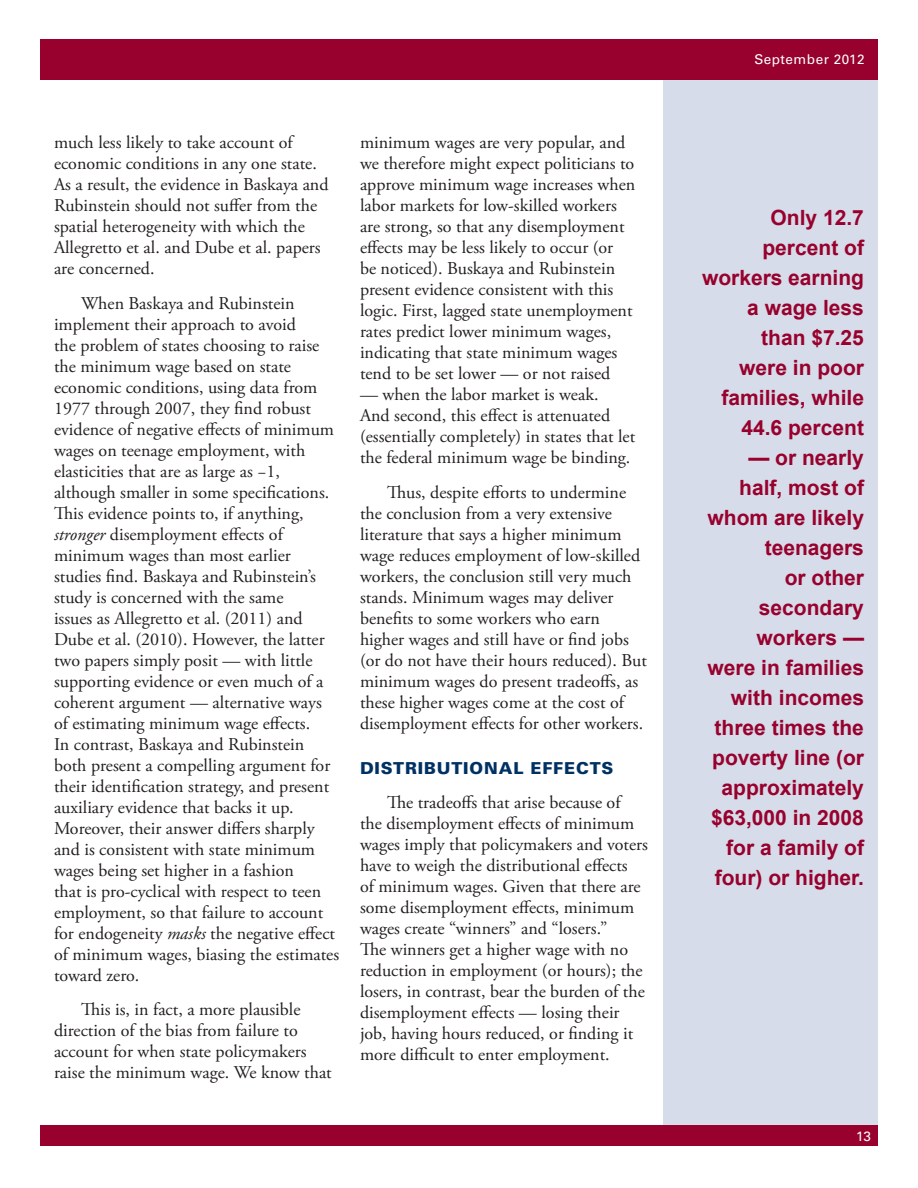
<style>
.page{position:relative;width:918px;height:1188px;background:#fff}
.page>*{position:absolute;margin:0;border:0;box-sizing:border-box;transform-origin:0 0}
.t1{font:700 21px/30px "Arial";color:#98012d;text-align:right}
.t2{font:18px/21px "Adobe Garamond Pro";color:#231f20}
.t3{font:900 16.5px "Univers";letter-spacing:.05em;color:#003163}
.t4{font:13.5px "Univers";letter-spacing:.04em;color:#fff}
.s1{font-style:italic}
</style>
<div class="page">
<div style="left:663px;top:79px;width:215px;height:1047px;background:#d6dce9"></div>
<div style="left:40px;top:39px;width:838px;height:40px;background:#98012d"></div>
<div style="left:40px;top:1126px;width:838px;height:20px;background:#98012d"></div>
<p class="t2" style="left:54px;top:132px;width:276px">much less likely to take account of economic conditions in any one state.<br>As a result, the evidence in Baskaya and Rubinstein should not suffer from the spatial heterogeneity with which the Allegretto et al. and Dube et al. papers are concerned.</p>
<p class="t2" style="left:54px;top:293px;width:287px;text-indent:27px">When Baskaya and Rubinstein implement their approach to avoid<br>the problem of states choosing to raise the minimum wage based on state economic conditions, using data from 1977 through 2007, they find robust evidence of negative effects of minimum wages on teenage employment, with elasticities that are as large as −1, although smaller in some specifications.<br>This evidence points to, if anything, <span class="s1">stronger</span> disemployment effects of minimum wages than most earlier studies find. Baskaya and Rubinstein’s study is concerned with the same<br>issues as Allegretto et al. (2011) and Dube et al. (2010). However, the latter two papers simply posit — with little supporting evidence or even much of a coherent argument — alternative ways of estimating minimum wage effects.<br>In contrast, Baskaya and Rubinstein both present a compelling argument for their identification strategy, and present auxiliary evidence that backs it up.<br>Moreover, their answer differs sharply and is consistent with state minimum wages being set higher in a fashion<br>that is pro-cyclical with respect to teen employment, so that failure to account for endogeneity <span class="s1">masks</span> the negative effect of minimum wages, biasing the estimates toward zero.</p>
<p class="t2" style="left:54px;top:1000px;width:279px;text-indent:27px">This is, in fact, a more plausible direction of the bias from failure to account for when state policymakers raise the minimum wage. We know that</p>
<p class="t2" style="left:360px;top:133px;width:277px">minimum wages are very popular, and we therefore might expect politicians to approve minimum wage increases when labor markets for low-skilled workers are strong, so that any disemployment effects may be less likely to occur (or<br>be noticed). Buskaya and Rubinstein present evidence consistent with this logic. First, lagged state unemployment rates predict lower minimum wages, indicating that state minimum wages tend to be set lower — or not raised</p>
<p class="t2" style="left:360px;top:385px;width:277px">— when the labor market is weak.<br>And second, this effect is attenuated (essentially completely) in states that let the federal minimum wage be binding.</p>
<p class="t2" style="left:360px;top:482px;width:288px;text-indent:27px">Thus, despite efforts to undermine the conclusion from a very extensive literature that says a higher minimum wage reduces employment of low-skilled workers, the conclusion still very much stands. Minimum wages may deliver benefits to some workers who earn higher wages and still have or find jobs (or do not have their hours reduced). But minimum wages do present tradeoffs, as these higher wages come at the cost of disemployment effects for other workers.</p>
<p class="t3" style="left:360px;top:757px;width:255px">DISTRIBUTIONAL EFFECTS</p>
<p class="t2" style="left:360px;top:792px;width:289px;text-indent:27px">The tradeoffs that arise because of<br>the disemployment effects of minimum wages imply that policymakers and voters have to weigh the distributional effects<br>of minimum wages. Given that there are some disemployment effects, minimum wages create “winners” and “losers.”<br>The winners get a higher wage with no reduction in employment (or hours); the losers, in contrast, bear the burden of the disemployment effects — losing their job, having hours reduced, or finding it more difficult to enter employment.</p>
<p class="t4" style="left:754px;top:51px;width:112px">September 2012</p>
<p class="t1" style="left:702px;top:203px;width:164px">Only 12.7 percent of workers earning a wage less than $7.25<br>were in poor families, while<br>44.6 percent</p>
<p class="t1" style="left:708px;top:443px;width:158px">— or nearly half, most of whom are likely teenagers<br>or other secondary workers — were in families with incomes three times the poverty line (or approximately $63,000 in 2008 for a family of four) or higher.</p>
<p class="t4" style="left:856px;top:1128px;width:16px">13</p>
</div>
